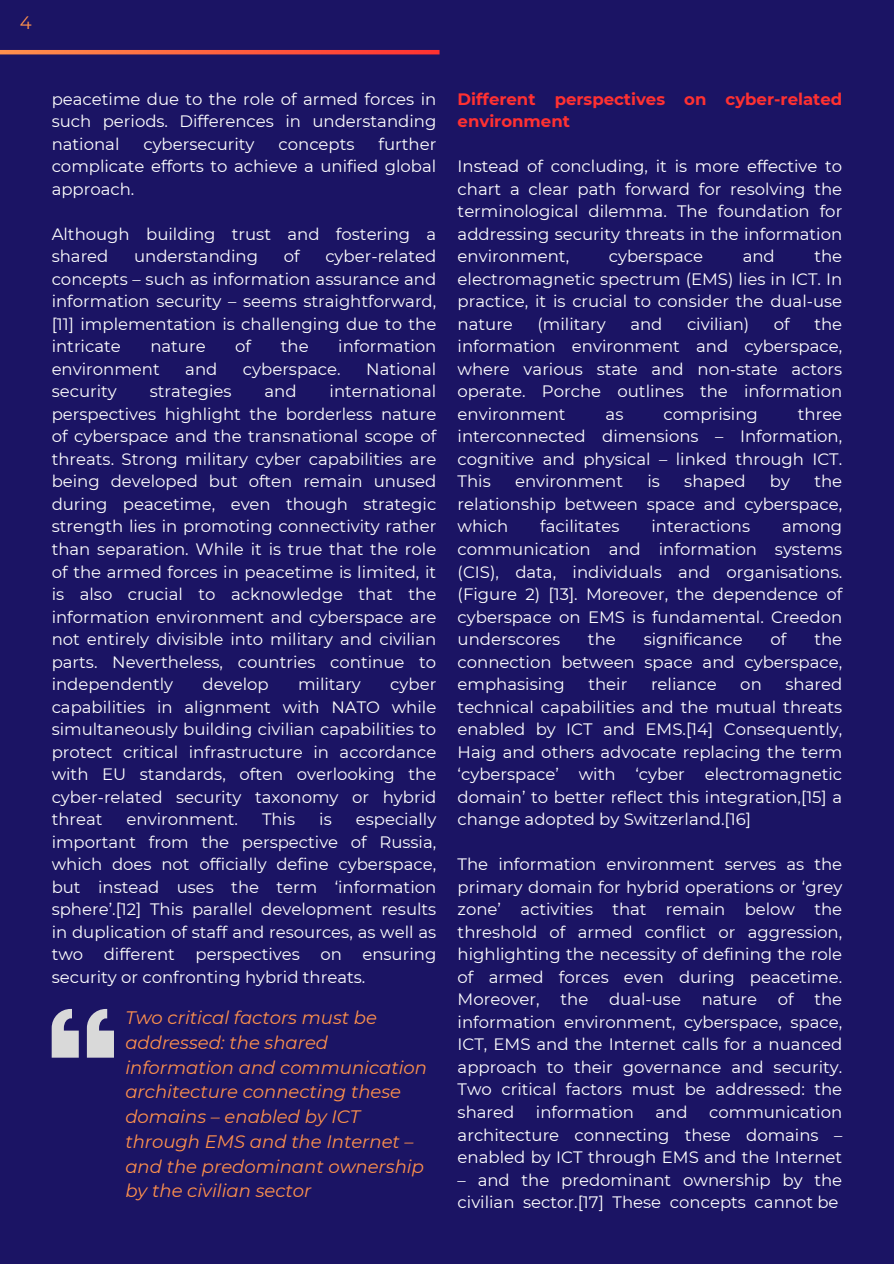
<style>
.page{position:relative;width:894px;height:1264px;background:#fff}
.page>*{position:absolute;margin:0;border:0;box-sizing:border-box;transform-origin:0 0}
.t1{font:italic 18px/24.8px "Montserrat";color:#ff914d}
.t2{font:18px "Montserrat";color:#ff914d}
.t3{font:16.5px/22.5px "Montserrat";color:#fff;text-align:justify}
.t4{font:16.5px/22.5px "Montserrat";color:#fefefe;text-align:justify}
.t5{font:700 16.5px/22.5px "Montserrat";color:#ff3131}
</style>
<div class="page">
<div style="left:0;top:0;width:893px;height:1263px;background:#1b1464"></div>
<svg style="left:0;top:50px;width:439px;height:4px;background:#ff603e"></svg>
<svg style="left:52px;top:1008px;width:62px;height:49px"></svg>
<p class="t2" style="left:20px;top:11px;width:13px">4</p>
<p class="t4" style="left:52px;top:87px;width:386px">peacetime due to the role of armed forces in such periods. Differences in understanding national</p>
<p class="t4" style="left:52px;top:132px;width:386px;text-indent:327px">further complicate efforts to achieve a unified global approach.</p>
<p class="t4" style="left:52px;top:222px;width:386px">Although building trust and fostering a shared</p>
<p class="t4" style="left:143px;top:132px;width:113px">cybersecurity</p>
<p class="t4" style="left:278px;top:132px;width:77px">concepts</p>
<p class="t4" style="left:134px;top:245px;width:125px">understanding</p>
<p class="t4" style="left:283px;top:245px;width:17px">of</p>
<p class="t4" style="left:52px;top:245px;width:386px;text-indent:273px">cyber-related concepts – such as information assurance and information security – seems straightforward, [11] implementation is challenging due to the intricate</p>
<p class="t4" style="left:150px;top:335px;width:57px">nature</p>
<p class="t4" style="left:235px;top:335px;width:17px">of</p>
<p class="t4" style="left:281px;top:335px;width:29px">the</p>
<p class="t4" style="left:338px;top:335px;width:100px">information</p>
<p class="t4" style="left:52px;top:357px;width:109px">environment</p>
<p class="t4" style="left:185px;top:357px;width:34px">and</p>
<p class="t4" style="left:243px;top:357px;width:99px">cyberspace.</p>
<p class="t4" style="left:366px;top:357px;width:71px">National</p>
<p class="t4" style="left:52px;top:380px;width:67px">security</p>
<p class="t4" style="left:150px;top:380px;width:83px">strategies</p>
<p class="t4" style="left:264px;top:380px;width:34px">and</p>
<p class="t4" style="left:52px;top:380px;width:386px;text-indent:278px">international perspectives highlight the borderless nature of cyberspace and the transnational scope of threats. Strong military cyber capabilities are being developed but often remain unused during peacetime, even though strategic strength lies in promoting connectivity rather than separation. While it is true that the role of the armed forces in peacetime is limited, it is also crucial to acknowledge that the information environment and cyberspace are not entirely divisible into military and civilian parts. Nevertheless, countries continue to independently</p>
<p class="t4" style="left:52px;top:673px;width:386px;text-indent:338px">cyber capabilities in alignment with NATO while simultaneously building civilian capabilities to protect critical infrastructure in accordance with EU standards, often overlooking the cyber-related security taxonomy or hybrid threat</p>
<p class="t4" style="left:202px;top:673px;width:68px">develop</p>
<p class="t4" style="left:298px;top:673px;width:64px">military</p>
<p class="t4" style="left:52px;top:808px;width:386px;text-indent:304px">especially important from the perspective of Russia, which does not officially define cyberspace, but instead uses the term ‘information sphere’.[12] This parallel development results in duplication of staff and resources, as well as two different perspectives on ensuring security or confronting hybrid threats.</p>
<p class="t4" style="left:126px;top:808px;width:113px">environment.</p>
<p class="t4" style="left:262px;top:808px;width:35px">This</p>
<p class="t4" style="left:319px;top:808px;width:14px">is</p>
<h1 class="t1" style="left:125px;top:1005px;width:303px">Two critical factors must be addressed: the shared information and communication architecture connecting these domains – enabled by ICT through EMS and the Internet – and the predominant ownership by the civilian sector</h1>
<p class="t5" style="left:457px;top:87px;width:386px">Different perspectives on cyber-related environment</p>
<p class="t3" style="left:457px;top:155px;width:386px">Instead of concluding, it is more effective to chart a clear path forward for resolving the terminological dilemma. The foundation for addressing security threats in the information environment,</p>
<p class="t3" style="left:457px;top:245px;width:386px;text-indent:356px">the electromagnetic spectrum (EMS) lies in ICT. In practice, it is crucial to consider the dual-use nature</p>
<p class="t3" style="left:608px;top:245px;width:96px">cyberspace</p>
<p class="t3" style="left:742px;top:245px;width:34px">and</p>
<p class="t3" style="left:537px;top:312px;width:70px">(military</p>
<p class="t3" style="left:630px;top:312px;width:34px">and</p>
<p class="t3" style="left:686px;top:312px;width:64px">civilian)</p>
<p class="t3" style="left:773px;top:312px;width:17px">of</p>
<p class="t3" style="left:457px;top:312px;width:386px;text-indent:356px">the information environment and cyberspace, where various state and non-state actors operate. Porche outlines the information environment</p>
<p class="t3" style="left:457px;top:403px;width:386px;text-indent:340px">three interconnected dimensions – Information, cognitive and physical – linked through ICT.<br>This</p>
<p class="t3" style="left:605px;top:403px;width:19px">as</p>
<p class="t3" style="left:663px;top:403px;width:96px">comprising</p>
<p class="t3" style="left:457px;top:470px;width:386px;text-indent:357px">the relationship between space and cyberspace, which</p>
<p class="t3" style="left:515px;top:470px;width:109px">environment</p>
<p class="t3" style="left:647px;top:470px;width:14px">is</p>
<p class="t3" style="left:684px;top:470px;width:63px">shaped</p>
<p class="t3" style="left:769px;top:470px;width:22px">by</p>
<p class="t3" style="left:540px;top:515px;width:81px">facilitates</p>
<p class="t3" style="left:651px;top:515px;width:100px">interactions</p>
<p class="t3" style="left:457px;top:515px;width:386px;text-indent:324px">among communication and information systems (CIS), data, individuals and organisations. (Figure 2) [13]. Moreover, the dependence of cyberspace on EMS is fundamental. Creedon underscores</p>
<p class="t3" style="left:587px;top:628px;width:29px">the</p>
<p class="t3" style="left:643px;top:628px;width:100px">significance</p>
<p class="t3" style="left:770px;top:628px;width:17px">of</p>
<p class="t3" style="left:457px;top:628px;width:386px;text-indent:356px">the connection between space and cyberspace, emphasising</p>
<p class="t3" style="left:457px;top:673px;width:386px;text-indent:328px">shared technical capabilities and the mutual threats enabled by ICT and EMS.[14] Consequently, Haig and others advocate replacing the term ‘cyberspace’ with ‘cyber electromagnetic domain’ to better reflect this integration,[15] a change adopted by Switzerland.[16]</p>
<p class="t3" style="left:457px;top:853px;width:386px">The information environment serves as the primary domain for hybrid operations or ‘grey zone’ activities that remain below the threshold of armed conflict or aggression, highlighting the necessity of defining the role of armed forces even during peacetime.<br>Moreover,</p>
<p class="t3" style="left:588px;top:673px;width:40px">their</p>
<p class="t3" style="left:650px;top:673px;width:67px">reliance</p>
<p class="t3" style="left:740px;top:673px;width:23px">on</p>
<p class="t3" style="left:560px;top:988px;width:29px">the</p>
<p class="t3" style="left:609px;top:988px;width:73px">dual-use</p>
<p class="t3" style="left:701px;top:988px;width:57px">nature</p>
<p class="t3" style="left:777px;top:988px;width:17px">of</p>
<p class="t3" style="left:457px;top:988px;width:386px;text-indent:356px">the information environment, cyberspace, space, ICT, EMS and the Internet calls for a nuanced approach to their governance and security.<br>Two critical factors must be addressed: the shared</p>
<p class="t3" style="left:535px;top:1100px;width:100px">information</p>
<p class="t3" style="left:655px;top:1100px;width:34px">and</p>
<p class="t3" style="left:457px;top:1100px;width:386px;text-indent:251px">communication architecture connecting these domains – enabled by ICT through EMS and the Internet</p>
<p class="t3" style="left:457px;top:1168px;width:386px">– and the predominant ownership by the civilian sector.[17] These concepts cannot be</p>
</div>
